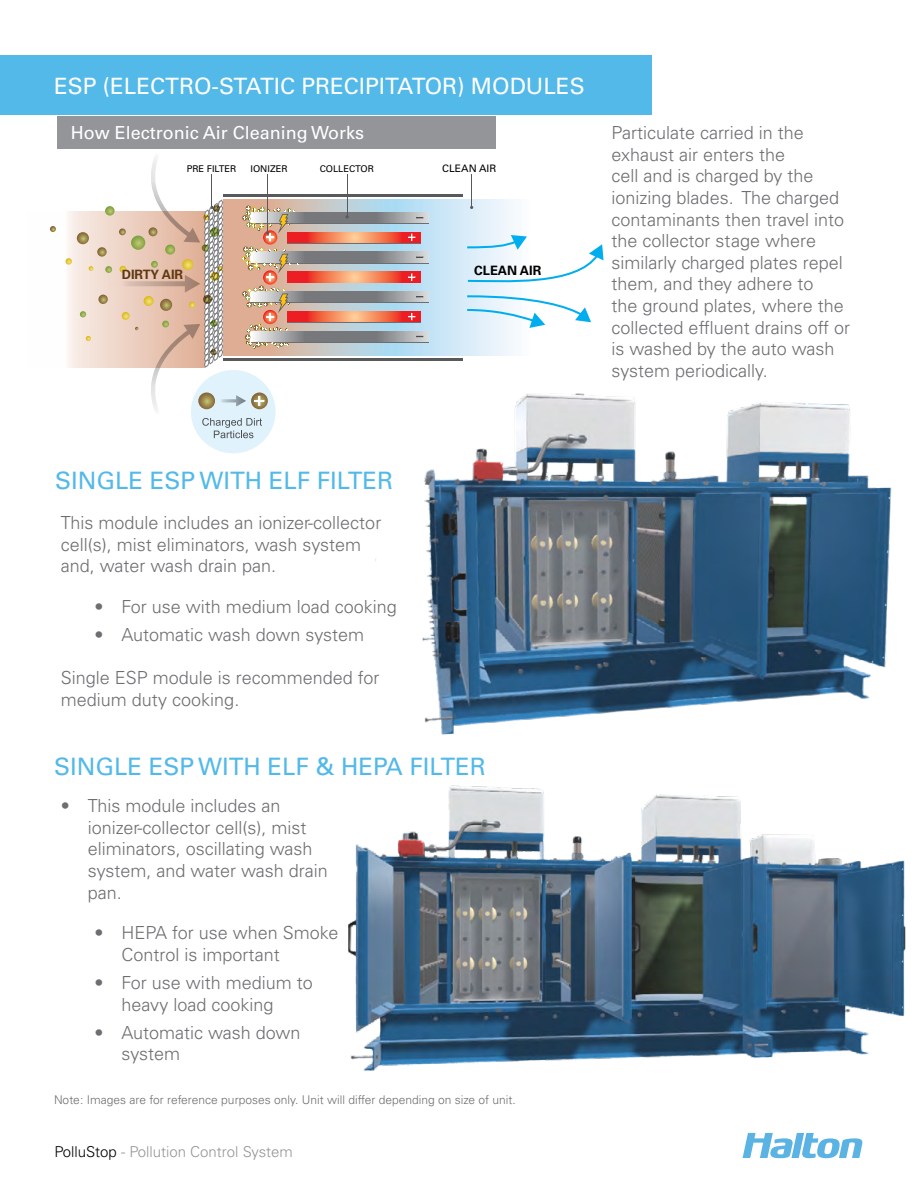
<style>
.page{position:relative;width:918px;height:1188px;background:#fff}
.page>*{position:absolute;margin:0;border:0;box-sizing:border-box;transform-origin:0 0}
.t1{font:24px "Univers LT Std";color:#52b9e9}
.t2{font:22.5px "Univers LT Std";color:#fff}
.t3{font:300 18px/21.6px "Univers LT Std";color:#6d6e71}
.t4{font:18px "Univers LT Std";color:#fff}
.t5{font:300 15px "Univers LT Std";color:#939598}
.t6{font:700 12.9px "Univers LT Std";color:#603913}
.t7{font:700 12.9px "Univers LT Std";color:#000}
.t8{font:300 12px "Univers LT Std";color:#6d6e71}
.t9{font:10.35px "Univers LT Std";color:#000}
.t10{font:9.3px "Univers LT Std";color:#000}
.s1{color:#000}
</style>
<div class="page">
<svg style="left:743px;top:1133px;width:119px;height:25px"></svg>
<div style="left:0;top:56px;width:652px;height:60px;background:#52b9e9"></div>
<img style="left:422px;top:393px;width:470px;height:342px">
<svg style="left:299px;top:200px;width:215px;height:156px;background:#c7dbe7"></svg>
<div style="left:251px;top:214px;width:178px;height:10px;background:#6d6e71"></div>
<svg style="left:299px;top:212px;width:130px;height:11px"></svg>
<svg style="left:299px;top:282px;width:122px;height:1px"></svg>
<svg style="left:299px;top:272px;width:122px;height:10px"></svg>
<div style="left:287px;top:313px;width:134px;height:10px;background:#6d6e71"></div>
<svg style="left:299px;top:311px;width:122px;height:11px"></svg>
<svg style="left:299px;top:262px;width:130px;height:1px"></svg>
<svg style="left:299px;top:252px;width:130px;height:10px"></svg>
<div style="left:251px;top:293px;width:178px;height:10px;background:#6d6e71"></div>
<svg style="left:299px;top:292px;width:130px;height:10px"></svg>
<div style="left:251px;top:332px;width:178px;height:11px;background:#6d6e71"></div>
<svg style="left:299px;top:331px;width:130px;height:11px"></svg>
<svg style="left:50px;top:226px;width:6px;height:6px"></svg>
<svg style="left:299px;top:242px;width:122px;height:1px"></svg>
<svg style="left:299px;top:232px;width:122px;height:10px"></svg>
<svg style="left:408px;top:234px;width:7px;height:7px"></svg>
<svg style="left:408px;top:273px;width:7px;height:8px"></svg>
<svg style="left:408px;top:313px;width:7px;height:7px"></svg>
<svg style="left:416px;top:256px;width:7px;height:2px"></svg>
<svg style="left:416px;top:296px;width:7px;height:2px"></svg>
<hr style="left:223px;top:195px;width:239px;height:2px;background:#58595b">
<hr style="left:223px;top:358px;width:239px;height:3px;background:#58595b">
<hr style="left:347px;top:174px;width:1px;height:42px;background:#58595b">
<hr style="left:471px;top:174px;width:1px;height:32px;background:#58595b">
<div style="left:191px;top:370px;width:85px;height:83px;background:#e0f2fb;border-radius:50%"></div>
<svg style="left:66px;top:157px;width:233px;height:281px"></svg>
<svg style="left:465px;top:294px;width:126px;height:34px"></svg>
<svg style="left:465px;top:235px;width:139px;height:51px"></svg>
<div style="left:57px;top:116px;width:439px;height:33px;background:#939598"></div>
<img style="left:349px;top:785px;width:557px;height:286px">
<p class="t2" style="left:54px;top:72px;width:532px">ESP (ELECTRO-STATIC PRECIPITATOR) MODULES</p>
<p class="t4" style="left:71px;top:122px;width:295px">How Electronic Air Cleaning Works</p>
<p class="t10" style="left:187px;top:163px;width:51px">PRE FILTER</p>
<p class="t10" style="left:250px;top:163px;width:39px">IONIZER</p>
<p class="t10" style="left:320px;top:163px;width:56px">COLLECTOR</p>
<p class="t9" style="left:442px;top:162px;width:55px">CLEAN AIR</p>
<p class="t6" style="left:122px;top:267px;width:63px">DIRTY AIR</p>
<p class="t7" style="left:474px;top:263px;width:69px">CLEAN AIR</p>
<p class="t3" style="left:612px;top:122px;width:240px">Particulate carried in the exhaust air enters the<br>cell and is charged by the ionizing blades. The charged contaminants then travel into the collector stage where similarly charged plates repel them, and they adhere to<br>the ground plates, where the collected effluent drains off or is washed by the auto wash system periodically.</p>
<h1 class="t1" style="left:55px;top:466px;width:340px">SINGLE ESP WITH ELF FILTER</h1>
<p class="t3" style="left:61px;top:512px;width:322px">This module includes an ionizer-collector cell(s), mist eliminators, wash system and, water wash drain pan.</p>
<p class="t3" style="left:94px;top:596px;width:304px">• For use with medium load cooking</p>
<p class="t3" style="left:94px;top:624px;width:271px">• Automatic wash down system</p>
<p class="t3" style="left:61px;top:667px;width:320px">Single ESP module is recommended for medium duty cooking.</p>
<h1 class="t1" style="left:54px;top:752px;width:433px">SINGLE ESP WITH ELF &amp; HEPA FILTER</h1>
<p class="t3" style="left:88px;top:795px;width:241px;text-indent:-27px">• This module includes an ionizer-collector cell(s), mist eliminators, oscillating wash system, and water wash drain pan.</p>
<p class="t3" style="left:122px;top:922px;width:218px;text-indent:-27px">• HEPA for use when Smoke<br>Control is important</p>
<p class="t3" style="left:122px;top:972px;width:193px;text-indent:-27px">• For use with medium to heavy load cooking</p>
<p class="t3" style="left:122px;top:1022px;width:180px;text-indent:-27px">• Automatic wash down system</p>
<p class="t8" style="left:54px;top:1092px;width:463px">Note: Images are for reference purposes only. Unit will differ depending on size of unit.</p>
<p class="t5" style="left:54px;top:1142px;width:240px"><span class="s1">PolluStop</span> - Pollution Control System</p>
</div>
